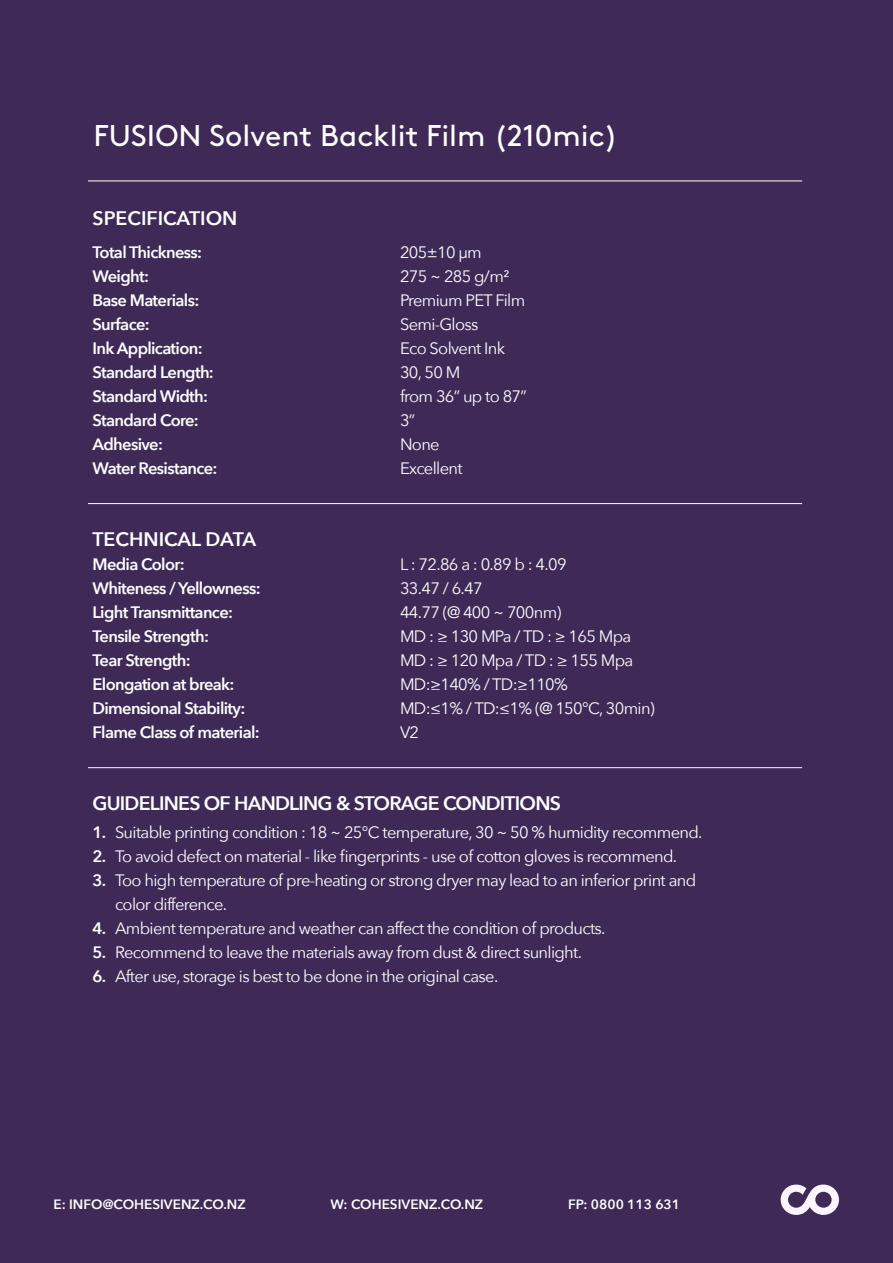
<style>
.page{position:relative;width:893px;height:1263px;background:#3f2a57}
.page>*{position:absolute;margin:0;border:0;box-sizing:border-box;transform-origin:0 0}
.t1{font:30px "Brown";color:#fff}
.t2{font:600 19.5px "Avenir Next";letter-spacing:-.04em;color:#fff}
.t3{font:600 19.5px "Avenir Next";color:#fff}
.t4{font:16.5px/24px "Avenir Next";letter-spacing:-.04em;color:#fff}
.t5{font:600 16.5px "Avenir Next";letter-spacing:-.04em;color:#fff}
.t6{font:600 13.5px "Avenir Next";color:#fff}
.s1{font-weight:600}
</style>
<div class="page">
<hr style="left:88px;top:181px;width:714px;height:1px;background:#fff">
<svg style="left:781px;top:1184px;width:58px;height:31px"></svg>
<hr style="left:88px;top:503px;width:714px;height:1px;background:#fff">
<hr style="left:88px;top:767px;width:714px;height:1px;background:#fff">
<p class="t1" style="left:93px;top:112px;width:526px">FUSION Solvent Backlit Film (210mic)</p>
<p class="t3" style="left:92px;top:202px;width:147px">SPECIFICATION</p>
<p class="t5" style="left:92px;top:238px;width:111px">Total Thickness:</p>
<p class="t4" style="left:400px;top:239px;width:83px">205±10 μm</p>
<p class="t5" style="left:92px;top:262px;width:58px">Weight:</p>
<p class="t4" style="left:400px;top:263px;width:111px">275 ~ 285 g/m²</p>
<p class="t5" style="left:92px;top:286px;width:108px">Base Materials:</p>
<p class="t4" style="left:400px;top:287px;width:127px">Premium PET Film</p>
<p class="t5" style="left:92px;top:310px;width:59px">Surface:</p>
<p class="t4" style="left:400px;top:311px;width:80px">Semi-Gloss</p>
<p class="t5" style="left:92px;top:334px;width:112px">Ink Application:</p>
<p class="t4" style="left:400px;top:335px;width:107px">Eco Solvent Ink</p>
<p class="t5" style="left:92px;top:358px;width:123px">Standard Length:</p>
<p class="t4" style="left:400px;top:359px;width:62px">30, 50 M</p>
<p class="t5" style="left:92px;top:382px;width:117px">Standard Width:</p>
<p class="t4" style="left:400px;top:383px;width:128px">from 36” up to 87”</p>
<p class="t5" style="left:92px;top:406px;width:108px">Standard Core:</p>
<p class="t4" style="left:400px;top:407px;width:17px">3”</p>
<p class="t5" style="left:92px;top:430px;width:72px">Adhesive:</p>
<p class="t4" style="left:400px;top:431px;width:41px">None</p>
<p class="t5" style="left:92px;top:454px;width:127px">Water Resistance:</p>
<p class="t4" style="left:400px;top:455px;width:64px">Excellent</p>
<p class="t3" style="left:92px;top:522px;width:165px">TECHNICAL DATA</p>
<p class="t5" style="left:92px;top:550px;width:94px">Media Color:</p>
<p class="t4" style="left:400px;top:551px;width:168px">L : 72.86 a : 0.89 b : 4.09</p>
<p class="t5" style="left:92px;top:574px;width:170px">Whiteness / Yellowness:</p>
<p class="t4" style="left:400px;top:575px;width:84px">33.47 / 6.47</p>
<p class="t5" style="left:92px;top:598px;width:142px">Light Transmittance:</p>
<p class="t4" style="left:400px;top:599px;width:163px">44.77 (@ 400 ~ 700nm)</p>
<p class="t5" style="left:92px;top:622px;width:118px">Tensile Strength:</p>
<p class="t4" style="left:400px;top:623px;width:233px">MD : ≥ 130 MPa / TD : ≥ 165 Mpa</p>
<p class="t5" style="left:92px;top:646px;width:100px">Tear Strength:</p>
<p class="t4" style="left:400px;top:647px;width:235px">MD : ≥ 120 Mpa / TD : ≥ 155 Mpa</p>
<p class="t5" style="left:92px;top:670px;width:143px">Elongation at break:</p>
<p class="t4" style="left:400px;top:671px;width:169px">MD:≥140% / TD:≥110%</p>
<p class="t5" style="left:92px;top:694px;width:154px">Dimensional Stability:</p>
<p class="t4" style="left:400px;top:695px;width:256px">MD:≤1% / TD:≤1% (@ 150°C, 30min)</p>
<p class="t5" style="left:92px;top:718px;width:169px">Flame Class of material:</p>
<p class="t4" style="left:400px;top:719px;width:21px">V2</p>
<p class="t2" style="left:92px;top:786px;width:470px">GUIDELINES OF HANDLING &amp; STORAGE CONDITIONS</p>
<p class="t4" style="left:92px;top:819px;width:612px"><span class="s1">1.</span> Suitable printing condition : 18 ~ 25°C temperature, 30 ~ 50 % humidity recommend.</p>
<p class="t4" style="left:92px;top:843px;width:586px"><span class="s1">2.</span> To avoid defect on material - like fingerprints - use of cotton gloves is recommend.</p>
<p class="t4" style="left:115px;top:867px;width:583px;text-indent:-23px"><span class="s1">3.</span> Too high temperature of pre-heating or strong dryer may lead to an inferior print and color difference.</p>
<p class="t4" style="left:92px;top:915px;width:515px"><span class="s1">4.</span> Ambient temperature and weather can affect the condition of products.</p>
<p class="t4" style="left:92px;top:939px;width:491px"><span class="s1">5.</span> Recommend to leave the materials away from dust &amp; direct sunlight.</p>
<p class="t4" style="left:92px;top:963px;width:407px"><span class="s1">6.</span> After use, storage is best to be done in the original case.</p>
<p class="t6" style="left:53px;top:1193px;width:194px">E: INFO@COHESIVENZ.CO.NZ</p>
<p class="t6" style="left:330px;top:1193px;width:154px">W: COHESIVENZ.CO.NZ</p>
<p class="t6" style="left:568px;top:1193px;width:114px">FP: 0800 113 631</p>
</div>
